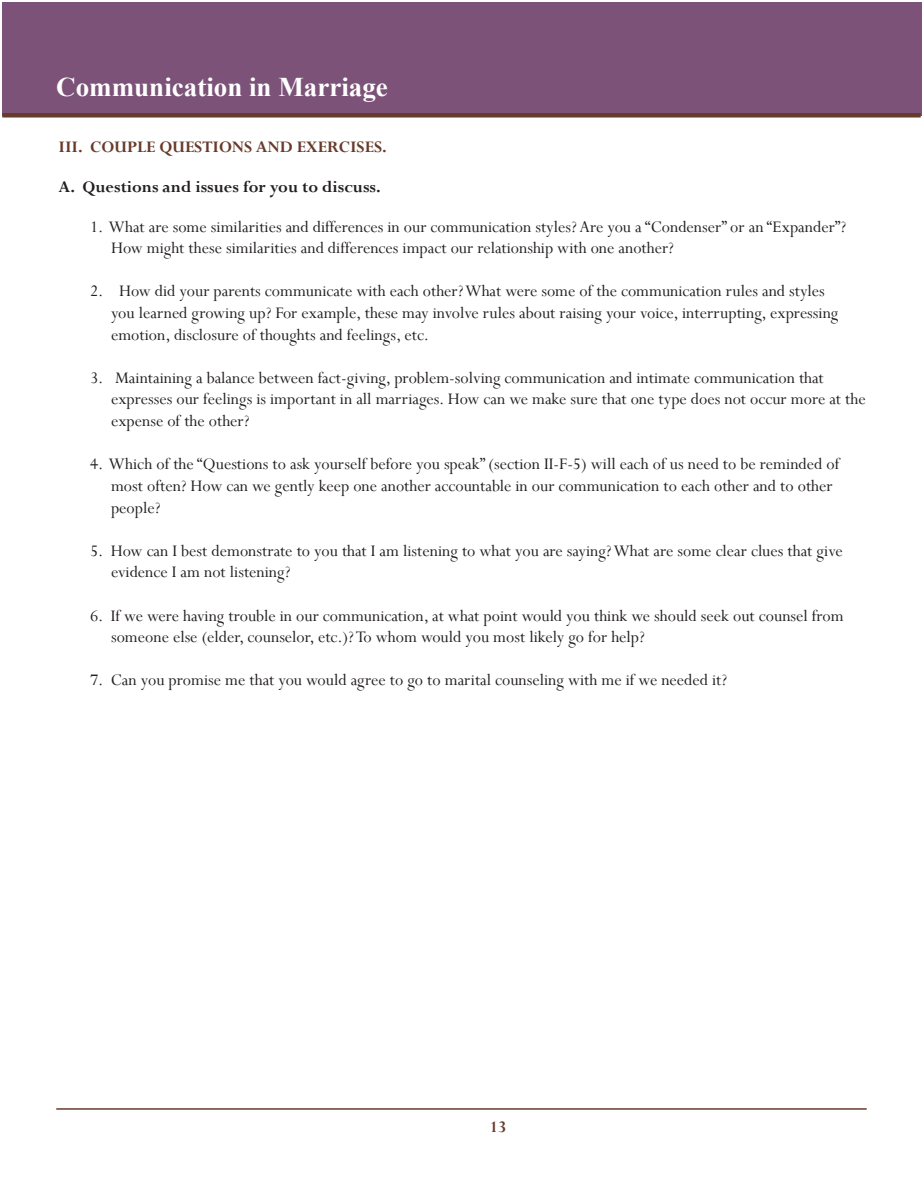
<style>
.page{position:relative;width:923px;height:1193px;background:#fff}
.page>*{position:absolute;margin:0;border:0;box-sizing:border-box;transform-origin:0 0}
.t1{font:700 27px "Times New Roman";color:#fff}
.headers_within_main{font:18px/21.6px "Perpetua";color:#231f20}
.Sub_Headers__A__B__C{font:700 18px "Perpetua";color:#231f20}
.Headers__I__II__III{font:700 18px "Perpetua";color:#683a2a}
</style>
<div class="page">
<div style="left:2px;top:2px;width:919px;height:113px;background:#7c5278"></div>
<hr style="left:56px;top:1108px;width:810px;height:1px;background:#683a2a">
<hr style="left:2px;top:113px;width:918px;height:4px;background:#683a2a">
<h1 class="t1" style="left:56px;top:68px;width:333px">Communication in Marriage</h1>
<p class="Headers__I__II__III" style="left:58px;top:136px;width:330px">III. COUPLE QUESTIONS AND EXERCISES.</p>
<p class="Sub_Headers__A__B__C" style="left:58px;top:175px;width:324px">A. Questions and issues for you to discuss.</p>
<p class="headers_within_main" style="left:111px;top:215px;width:736px;text-indent:-21px">1. What are some similarities and differences in our communication styles? Are you a “Condenser” or an “Expander”?<br>How might these similarities and differences impact our relationship with one another?</p>
<p class="headers_within_main" style="left:111px;top:280px;width:729px;text-indent:-21px">2. How did your parents communicate with each other? What were some of the communication rules and styles you learned growing up? For example, these may involve rules about raising your voice, interrupting, expressing emotion, disclosure of thoughts and feelings, etc.</p>
<p class="headers_within_main" style="left:111px;top:366px;width:756px;text-indent:-21px">3. Maintaining a balance between fact-giving, problem-solving communication and intimate communication that expresses our feelings is important in all marriages. How can we make sure that one type does not occur more at the expense of the other?</p>
<p class="headers_within_main" style="left:111px;top:453px;width:729px;text-indent:-21px">4. Which of the “Questions to ask yourself before you speak” (section II-F-5) will each of us need to be reminded of most often? How can we gently keep one another accountable in our communication to each other and to other people?</p>
<p class="headers_within_main" style="left:111px;top:539px;width:733px;text-indent:-21px">5. How can I best demonstrate to you that I am listening to what you are saying? What are some clear clues that give evidence I am not listening?</p>
<p class="headers_within_main" style="left:111px;top:604px;width:734px;text-indent:-21px">6. If we were having trouble in our communication, at what point would you think we should seek out counsel from someone else (elder, counselor, etc.)? To whom would you most likely go for help?</p>
<p class="headers_within_main" style="left:90px;top:669px;width:638px">7. Can you promise me that you would agree to go to marital counseling with me if we needed it?</p>
<p class="Headers__I__II__III" style="left:490px;top:1115px;width:18px">13</p>
</div>
